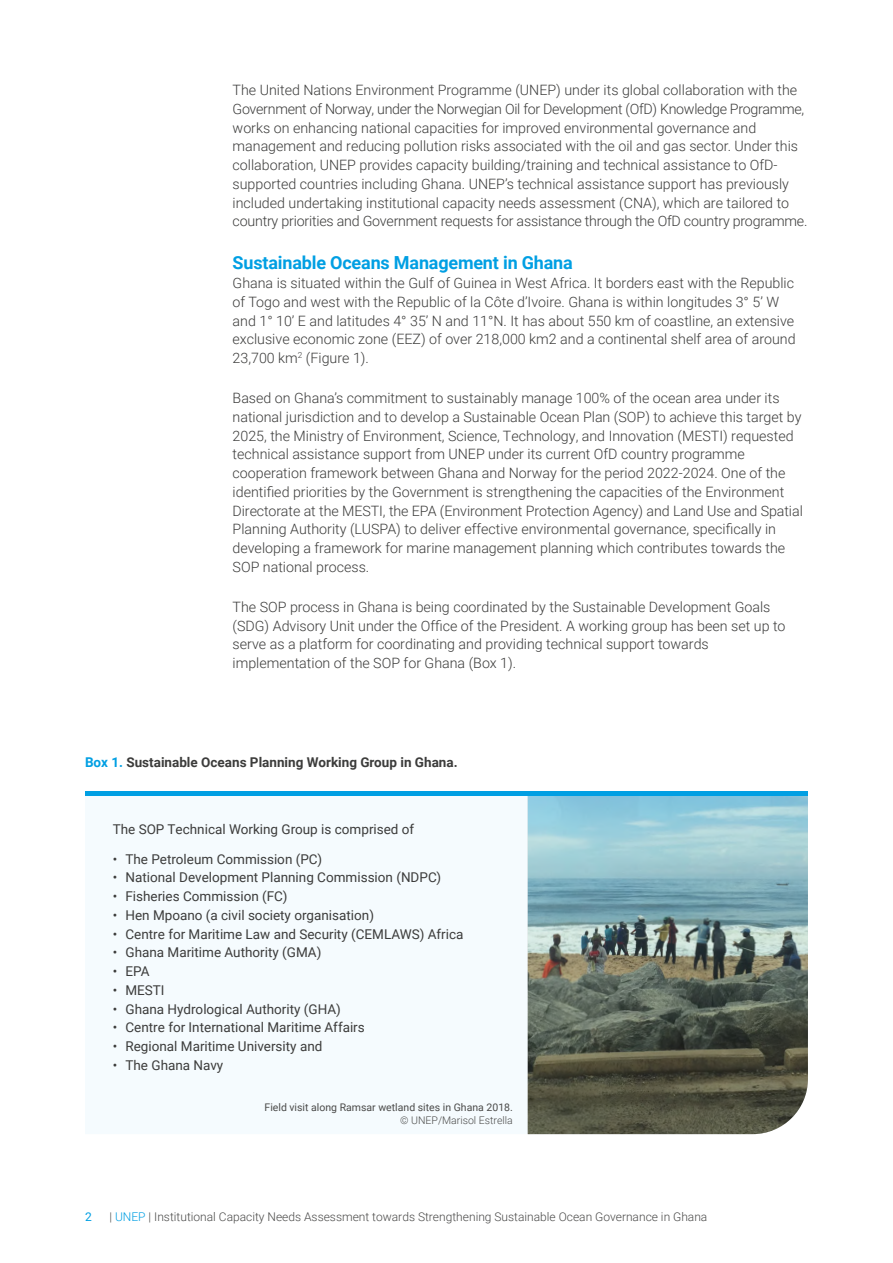
<style>
.page{position:relative;width:893px;height:1263px;background:#fff}
.page>*{position:absolute;margin:0;border:0;box-sizing:border-box;transform-origin:0 0}
.t1{font:700 18px "Roboto";letter-spacing:-.01em;color:#009fe3}
.t2{font:300 14.25px/18.8px "Roboto";color:#3c3c3b}
.t3{font:13.5px "Roboto";color:#3c3c3b}
.t4{font:700 13.5px "Roboto";color:#3c3c3b}
.t5{font:300 12px "Roboto";color:#4a4a49}
.t6{font:12px "Roboto";color:#009fe3}
.t7{font:10.5px "Roboto";color:#4a4a49}
.t8{font:300 10.5px "Roboto";color:#4a4a49}
.s1{color:#009fe3}
</style>
<div class="page">
<img style="left:528px;top:796px;width:280px;height:338px">
<hr style="left:85px;top:792px;width:723px;height:4px;background:#009fe3">
<p class="t2" style="left:233px;top:80px;width:576px">The United Nations Environment Programme (UNEP) under its global collaboration with the Government of Norway, under the Norwegian Oil for Development (OfD) Knowledge Programme, works on enhancing national capacities for improved environmental governance and management and reducing pollution risks associated with the oil and gas sector. Under this collaboration, UNEP provides capacity building/training and technical assistance to OfD&shy;supported countries including Ghana. UNEP’s technical assistance support has previously included undertaking institutional capacity needs assessment (CNA), which are tailored to country priorities and Government requests for assistance through the OfD country programme.</p>
<p class="t1" style="left:233px;top:250px;width:342px">Sustainable Oceans Management in Ghana</p>
<p class="t2" style="left:233px;top:273px;width:565px">Ghana is situated within the Gulf of Guinea in West Africa. It borders east with the Republic of Togo and west with the Republic of la Côte d’Ivoire. Ghana is within longitudes 3° 5’ W and 1° 10’ E and latitudes 4° 35’ N and 11°N. It has about 550 km of coastline, an extensive exclusive economic zone (EEZ) of over 218,000 km2 and a continental shelf area of around 23,700 km<sup>2</sup> (Figure 1).</p>
<p class="t2" style="left:233px;top:388px;width:572px">Based on Ghana’s commitment to sustainably manage 100% of the ocean area under its national jurisdiction and to develop a Sustainable Ocean Plan (SOP) to achieve this target by 2025, the Ministry of Environment, Science, Technology, and Innovation (MESTI) requested technical assistance support from UNEP under its current OfD country programme cooperation framework between Ghana and Norway for the period 2022-2024. One of the identified priorities by the Government is strengthening the capacities of the Environment Directorate at the MESTI, the EPA (Environment Protection Agency) and Land Use and Spatial Planning Authority (LUSPA) to deliver effective environmental governance, specifically in developing a framework for marine management planning which contributes towards the SOP national process.</p>
<p class="t2" style="left:233px;top:597px;width:554px">The SOP process in Ghana is being coordinated by the Sustainable Development Goals (SDG) Advisory Unit under the Office of the President. A working group has been set up to serve as a platform for coordinating and providing technical support towards implementation of the SOP for Ghana (Box 1).</p>
<p class="t4" style="left:85px;top:752px;width:374px"><span class="s1">Box 1.</span> Sustainable Oceans Planning Working Group in Ghana.</p>
<p class="t3" style="left:113px;top:820px;width:303px">The SOP Technical Working Group is comprised of</p>
<p class="t3" style="left:113px;top:849px;width:211px">• The Petroleum Commission (PC)</p>
<p class="t3" style="left:113px;top:868px;width:330px">• National Development Planning Commission (NDPC)</p>
<p class="t3" style="left:113px;top:887px;width:176px">• Fisheries Commission (FC)</p>
<p class="t3" style="left:113px;top:906px;width:263px">• Hen Mpoano (a civil society organisation)</p>
<p class="t3" style="left:113px;top:924px;width:352px">• Centre for Maritime Law and Security (CEMLAWS) Africa</p>
<p class="t3" style="left:113px;top:943px;width:210px">• Ghana Maritime Authority (GMA)</p>
<p class="t3" style="left:113px;top:962px;width:38px">• EPA</p>
<p class="t3" style="left:113px;top:981px;width:53px">• MESTI</p>
<p class="t3" style="left:113px;top:999px;width:230px">• Ghana Hydrological Authority (GHA)</p>
<p class="t3" style="left:113px;top:1018px;width:254px">• Centre for International Maritime Affairs</p>
<p class="t3" style="left:113px;top:1037px;width:211px">• Regional Maritime University and</p>
<p class="t3" style="left:113px;top:1056px;width:112px">• The Ghana Navy</p>
<p class="t7" style="left:265px;top:1100px;width:250px">Field visit along Ramsar wetland sites in Ghana 2018.</p>
<p class="t8" style="left:400px;top:1113px;width:114px">© UNEP/Marisol Estrella</p>
<p class="t6" style="left:85px;top:1208px;width:8px">2</p>
<p class="t5" style="left:109px;top:1208px;width:599px">| <span class="s1">UNEP</span> | Institutional Capacity Needs Assessment towards Strengthening Sustainable Ocean Governance in Ghana</p>
</div>
